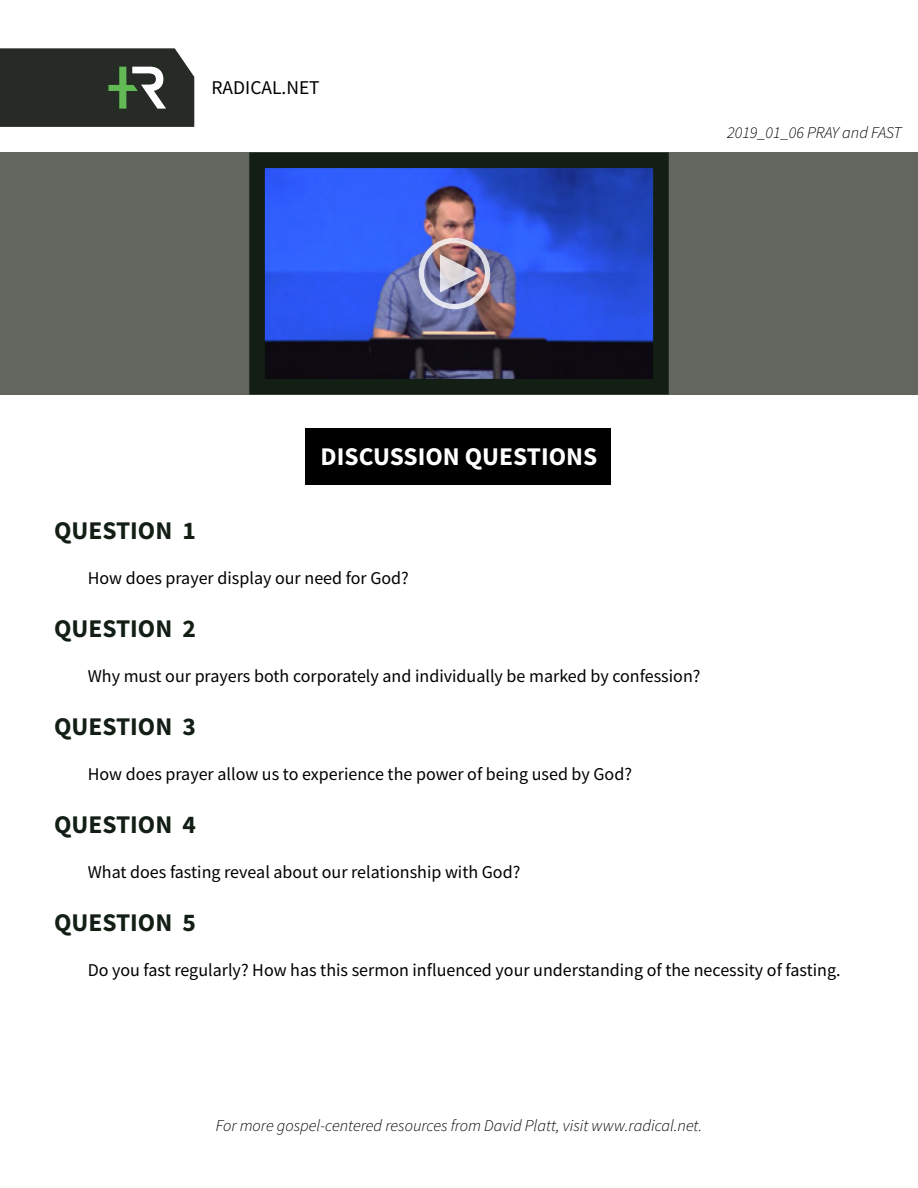
<style>
.page{position:relative;width:918px;height:1188px;background:#fff}
.page>*{position:absolute;margin:0;border:0;box-sizing:border-box;transform-origin:0 0}
.t1{font:700 25.5px "Source Sans Pro";color:#131f14}
.t2{font:700 25.5px "Source Sans Pro";color:#fff}
.t3{font:19.5px "Source Sans Pro";color:#000}
.t4{font:18px "Source Sans Pro";color:#000}
.t5{font:italic 300 16.5px "Source Sans Pro";color:#000}
</style>
<div class="page">
<div style="left:0;top:152px;width:918px;height:243px;background:#63665e"></div>
<div style="left:306px;top:429px;width:305px;height:56px;background:#000"></div>
<img style="left:266px;top:169px;width:386px;height:209px">
<div style="left:249px;top:152px;width:420px;height:243px;border:16px solid #131f14"></div>
<div style="left:419px;top:238px;width:71px;height:71px;border:5px solid #fff;border-radius:50%"></div>
<svg style="left:440px;top:254px;width:38px;height:39px"></svg>
<svg style="left:0;top:48px;width:194px;height:79px"></svg>
<p class="t3" style="left:212px;top:75px;width:110px">RADICAL.NET</p>
<h1 class="t2" style="left:321px;top:439px;width:278px">DISCUSSION QUESTIONS</h1>
<p class="t5" style="left:727px;top:122px;width:176px">2019_01_06 PRAY and FAST</p>
<h1 class="t1" style="left:54px;top:513px;width:143px">QUESTION 1</h1>
<p class="t4" style="left:88px;top:566px;width:323px">How does prayer display our need for God?</p>
<h1 class="t1" style="left:54px;top:611px;width:143px">QUESTION 2</h1>
<p class="t4" style="left:88px;top:664px;width:614px">Why must our prayers both corporately and individually be marked by confession?</p>
<h1 class="t1" style="left:54px;top:709px;width:143px">QUESTION 3</h1>
<p class="t4" style="left:88px;top:762px;width:546px">How does prayer allow us to experience the power of being used by God?</p>
<h1 class="t1" style="left:54px;top:807px;width:143px">QUESTION 4</h1>
<p class="t4" style="left:88px;top:860px;width:434px">What does fasting reveal about our relationship with God?</p>
<h1 class="t1" style="left:54px;top:905px;width:143px">QUESTION 5</h1>
<p class="t4" style="left:88px;top:959px;width:754px">Do you fast regularly? How has this sermon influenced your understanding of the necessity of fasting.</p>
<p class="t5" style="left:216px;top:1116px;width:488px">For more gospel-centered resources from David Platt, visit www.radical.net.</p>
</div>
